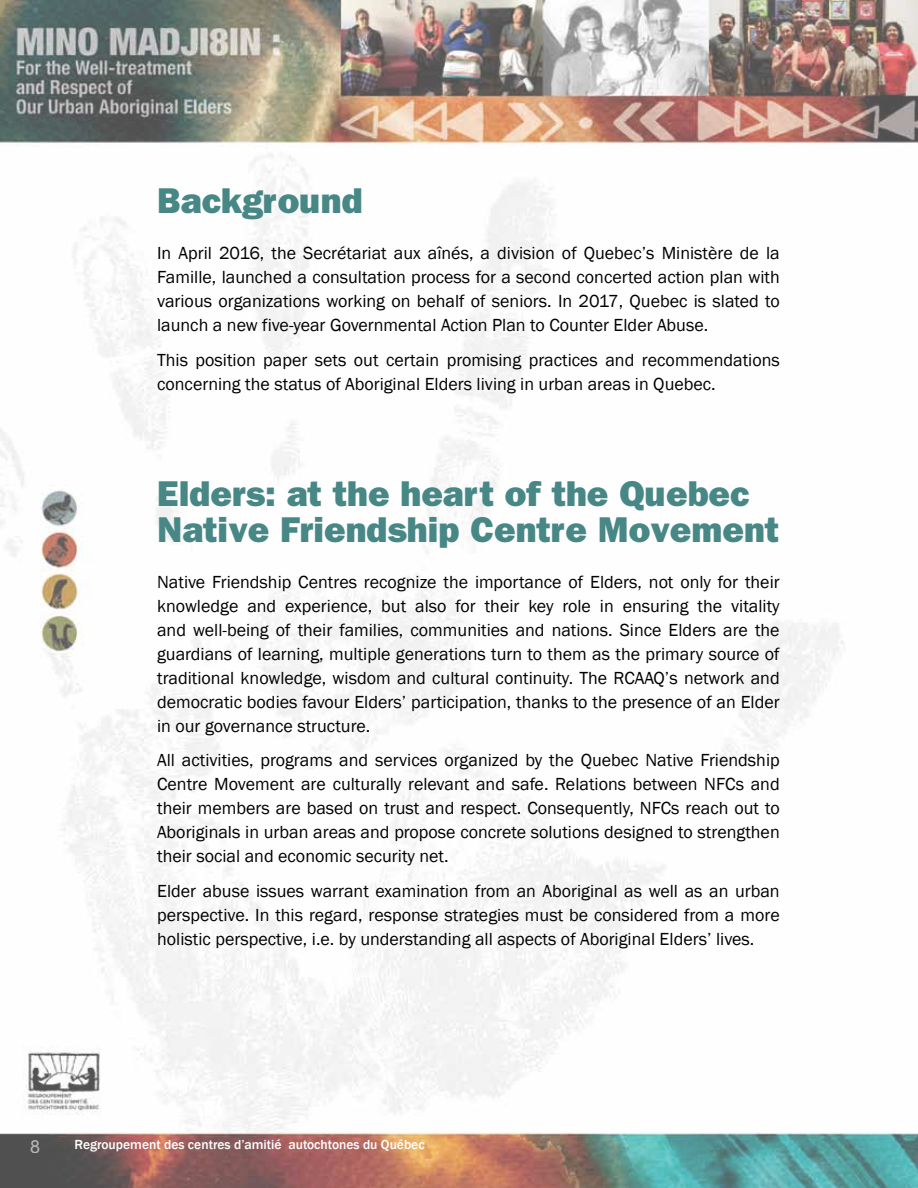
<style>
.page{position:relative;width:918px;height:1188px;background:#fff}
.page>*{position:absolute;margin:0;border:0;box-sizing:border-box;transform-origin:0 0}
.t1{font:800 36px/36px "Franklin Gothic";color:#478785}
.t2{font:18px/24px "Franklin Gothic";color:#000;text-align:justify}
.t3{font:18px "Arial";color:#fff}
.t4{font:500 13.5px "Franklin Gothic";color:#fff}
</style>
<div class="page">
<img style="left:0;top:0;width:918px;height:1188px">
<h1 class="t1" style="left:157px;top:182px;width:207px">Background</h1>
<p class="t2" style="left:157px;top:241px;width:624px">In April 2016, the Secrétariat aux aînés, a division of Quebec’s Ministère de la Famille, launched a consultation process for a second concerted action plan with various organizations working on behalf of seniors. In 2017, Quebec is slated to launch a new five-year Governmental Action Plan to Counter Elder Abuse.</p>
<p class="t2" style="left:157px;top:348px;width:624px">This position paper sets out certain promising practices and recommendations concerning the status of Aboriginal Elders living in urban areas in Quebec.</p>
<h1 class="t1" style="left:157px;top:475px;width:624px">Elders: at the heart of the Quebec<br>Native Friendship Centre Movement</h1>
<p class="t2" style="left:157px;top:570px;width:624px">Native Friendship Centres recognize the importance of Elders, not only for their knowledge and experience, but also for their key role in ensuring the vitality and well-being of their families, communities and nations. Since Elders are the guardians of learning, multiple generations turn to them as the primary source of traditional knowledge, wisdom and cultural continuity. The RCAAQ’s network and democratic bodies favour Elders’ participation, thanks to the presence of an Elder in our governance structure.</p>
<p class="t2" style="left:157px;top:749px;width:624px">All activities, programs and services organized by the Quebec Native Friendship Centre Movement are culturally relevant and safe. Relations between NFCs and their members are based on trust and respect. Consequently, NFCs reach out to Aboriginals in urban areas and propose concrete solutions designed to strengthen their social and economic security net.</p>
<p class="t2" style="left:157px;top:880px;width:624px">Elder abuse issues warrant examination from an Aboriginal as well as an urban perspective. In this regard, response strategies must be considered from a more holistic perspective, i.e. by understanding all aspects of Aboriginal Elders’ lives.</p>
<p class="t3" style="left:30px;top:1134px;width:12px">8</p>
<p class="t4" style="left:75px;top:1136px;width:352px">Regroupement des centres d’amitié autochtones du Québec</p>
</div>
